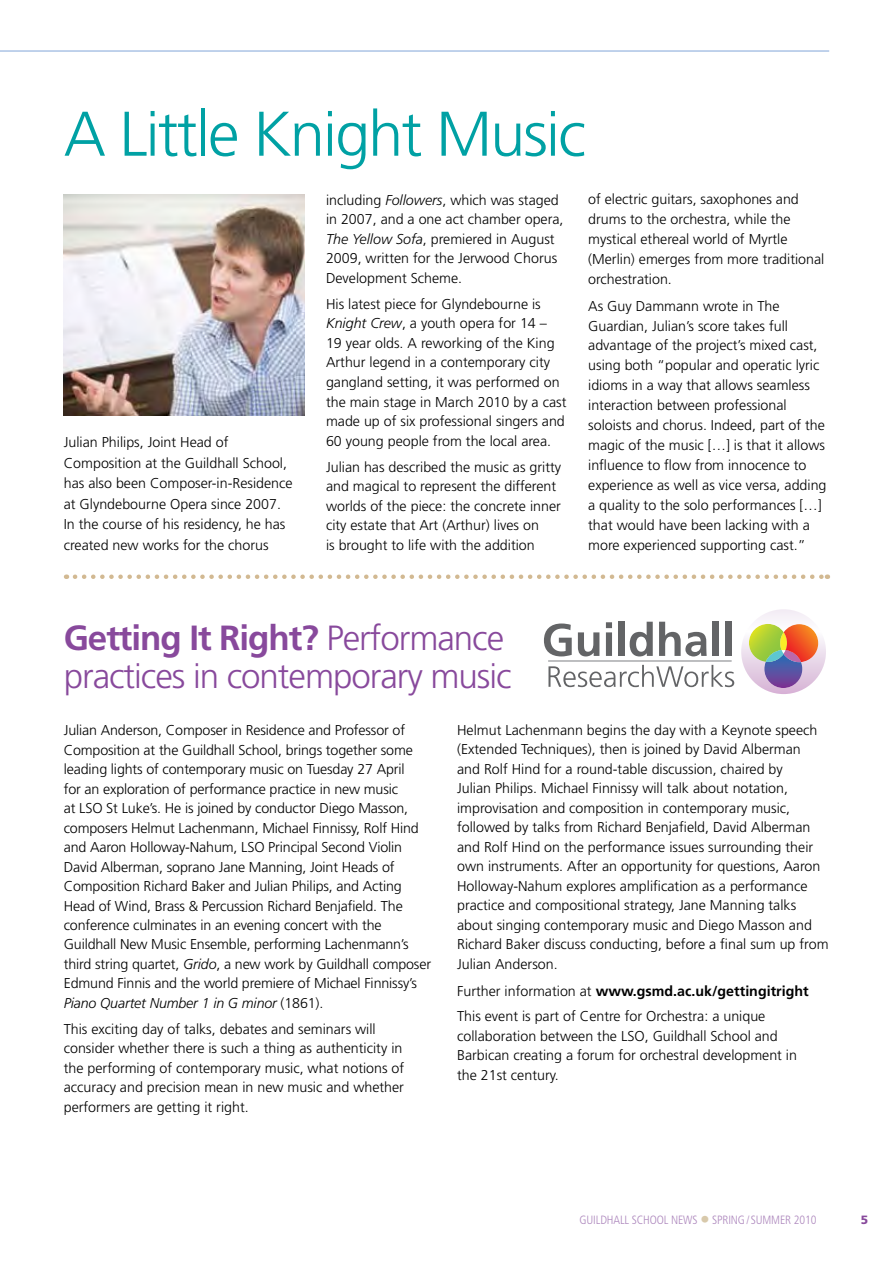
<style>
.page{position:relative;width:893px;height:1263px;background:#fff}
.page>*{position:absolute;margin:0;border:0;box-sizing:border-box;transform-origin:0 0}
.t1{font:300 63px "Frutiger CE";letter-spacing:-.03em;color:#00a1a4}
.t2{font:300 34.95px/38.4px "Frutiger CE";letter-spacing:-.03em;color:#88499c}
.t3{font:300 14.25px/19.5px "Frutiger";color:#000}
.t4{font:300 condensed 12px "Frutiger";letter-spacing:-.01em;color:#ad87bd}
.t5{font:900 12px "Frutiger";color:#88499c}
.s1{font-style:italic}
.s2{font-weight:700}
.s3{font-size:19.5px;color:#d8c9ab}
</style>
<div class="page">
<svg style="left:75px;top:574px;width:753px;height:5px"></svg>
<hr style="left:0;top:50px;width:829px;height:2px;background:#abc3e5">
<img style="left:64px;top:195px;width:241px;height:221px">
<svg style="left:741px;top:609px;width:85px;height:85px"></svg>
<svg style="left:544px;top:623px;width:28px;height:33px"></svg>
<svg style="left:578px;top:632px;width:21px;height:24px"></svg>
<svg style="left:606px;top:622px;width:6px;height:34px"></svg>
<div style="left:619px;top:622px;width:6px;height:34px;background:#636466"></div>
<svg style="left:630px;top:622px;width:23px;height:34px"></svg>
<svg style="left:659px;top:622px;width:48px;height:34px"></svg>
<div style="left:712px;top:622px;width:7px;height:34px;background:#636466"></div>
<div style="left:725px;top:622px;width:6px;height:34px;background:#636466"></div>
<svg style="left:548px;top:665px;width:186px;height:22px"></svg>
<hr style="left:548px;top:660px;width:183px;height:2px;background:#939598">
<h1 class="t1" style="left:64px;top:97px;width:524px">A Little Knight Music</h1>
<p class="t3" style="left:64px;top:432px;width:230px;line-height:20.5px">Julian Philips, Joint Head of Composition at the Guildhall School, has also been Composer-in-Residence at Glyndebourne Opera since 2007.<br>In the course of his residency, he has created new works for the chorus</p>
<p class="t3" style="left:326px;top:190px;width:239px">including <span class="s1">Followers</span>, which was staged in 2007, and a one act chamber opera, <span class="s1">The Yellow Sofa</span>, premiered in August 2009, written for the Jerwood Chorus Development Scheme.</p>
<p class="t3" style="left:326px;top:294px;width:242px">His latest piece for Glyndebourne is <span class="s1">Knight Crew</span>, a youth opera for 14 –<br>19 year olds. A reworking of the King Arthur legend in a contemporary city gangland setting, it was performed on the main stage in March 2010 by a cast made up of six professional singers and 60 young people from the local area.</p>
<p class="t3" style="left:326px;top:457px;width:237px">Julian has described the music as gritty and magical to represent the different worlds of the piece: the concrete inner city estate that Art (Arthur) lives on<br>is brought to life with the addition</p>
<p class="t3" style="left:588px;top:190px;width:238px;line-height:20px">of electric guitars, saxophones and drums to the orchestra, while the mystical ethereal world of Myrtle (Merlin) emerges from more traditional orchestration.</p>
<p class="t3" style="left:588px;top:296px;width:240px;line-height:20px">As Guy Dammann wrote in The Guardian, Julian’s score takes full advantage of the project’s mixed cast, using both “popular and operatic lyric idioms in a way that allows seamless interaction between professional soloists and chorus. Indeed, part of the magic of the music […] is that it allows influence to flow from innocence to experience as well as vice versa, adding a quality to the solo performances […] that would have been lacking with a more experienced supporting cast.”</p>
<h2 class="t2" style="left:64px;top:618px;width:449px"><span class="s2">Getting It Right?</span> Performance practices in contemporary music</h2>
<p class="t3" style="left:64px;top:720px;width:369px">Julian Anderson, Composer in Residence and Professor of Composition at the Guildhall School, brings together some leading lights of contemporary music on Tuesday 27 April<br>for an exploration of performance practice in new music<br>at LSO St Luke’s. He is joined by conductor Diego Masson, composers Helmut Lachenmann, Michael Finnissy, Rolf Hind and Aaron Holloway-Nahum, LSO Principal Second Violin David Alberman, soprano Jane Manning, Joint Heads of Composition Richard Baker and Julian Philips, and Acting Head of Wind, Brass &amp; Percussion Richard Benjafield. The conference culminates in an evening concert with the Guildhall New Music Ensemble, performing Lachenmann’s third string quartet, <span class="s1">Grido</span>, a new work by Guildhall composer Edmund Finnis and the world premiere of Michael Finnissy’s <span class="s1">Piano Quartet Number 1 in G minor</span> (1861).</p>
<p class="t3" style="left:64px;top:1019px;width:342px">This exciting day of talks, debates and seminars will consider whether there is such a thing as authenticity in the performing of contemporary music, what notions of accuracy and precision mean in new music and whether performers are getting it right.</p>
<p class="t3" style="left:457px;top:720px;width:373px">Helmut Lachenmann begins the day with a Keynote speech (Extended Techniques), then is joined by David Alberman<br>and Rolf Hind for a round-table discussion, chaired by<br>Julian Philips. Michael Finnissy will talk about notation, improvisation and composition in contemporary music, followed by talks from Richard Benjafield, David Alberman and Rolf Hind on the performance issues surrounding their own instruments. After an opportunity for questions, Aaron Holloway-Nahum explores amplification as a performance practice and compositional strategy, Jane Manning talks about singing contemporary music and Diego Masson and Richard Baker discuss conducting, before a final sum up from Julian Anderson.</p>
<p class="t3" style="left:457px;top:978px;width:353px;line-height:26px">Further information at <span class="s2">www.gsmd.ac.uk/gettingitright<br></span>This event is part of Centre for Orchestra: a unique</p>
<p class="t3" style="left:457px;top:1026px;width:341px">collaboration between the LSO, Guildhall School and<br>Barbican creating a forum for orchestral development in the 21st century.</p>
<p class="t4" style="left:579px;top:1213px;width:238px">GUILDHALL SCHOOL NEWS <span class="s3">•</span> SPRING/SUMMER 2010</p>
<p class="t5" style="left:861px;top:1213px;width:9px">5</p>
</div>
